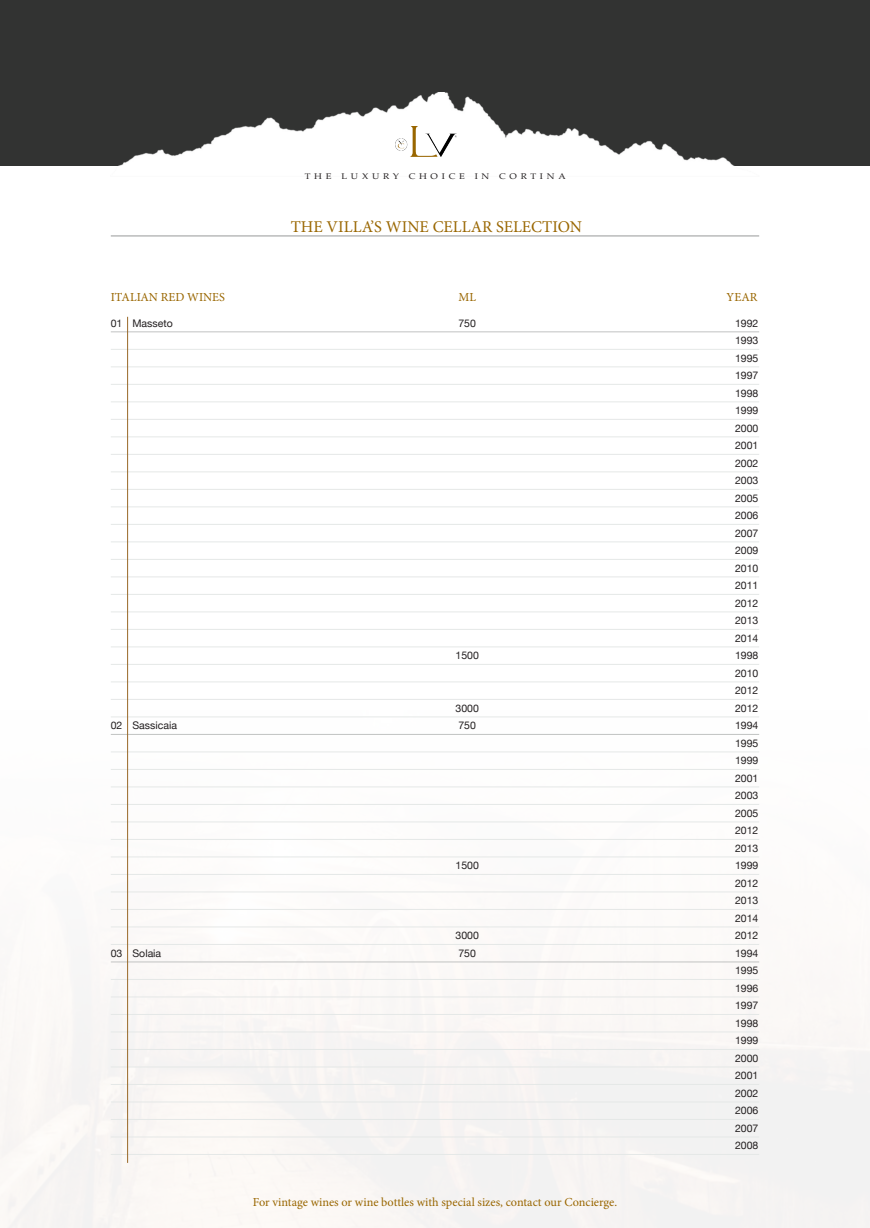
<style>
.page{position:relative;width:870px;height:1228px;background:#fff}
.page>*{position:absolute;margin:0;border:0;box-sizing:border-box;transform-origin:0 0}
.t1{font:16.45px "Minion Pro";color:#960}
.t2{font:12.25px "Minion Pro";color:#960}
.t3{font:10.5px "Helvetica Neue";color:#231f20}
.t4{font:8.05px "Palatino";letter-spacing:.4em;color:#231f20;scale:1.17 1}
</style>
<div class="page">
<hr style="left:111px;top:332px;width:648px;height:1px;background:#c1c3c2">
<hr style="left:111px;top:349px;width:648px;height:1px;background:#e5e8e7">
<hr style="left:111px;top:769px;width:648px;height:1px;background:#e5e8e7">
<hr style="left:111px;top:489px;width:648px;height:1px;background:#e5e8e7">
<hr style="left:111px;top:909px;width:648px;height:1px;background:#e5e8e7">
<hr style="left:111px;top:629px;width:648px;height:1px;background:#e5e8e7">
<hr style="left:111px;top:1049px;width:648px;height:1px;background:#e5e8e7">
<hr style="left:111px;top:419px;width:648px;height:1px;background:#e5e8e7">
<hr style="left:111px;top:839px;width:648px;height:1px;background:#e5e8e7">
<hr style="left:111px;top:559px;width:648px;height:1px;background:#e5e8e7">
<hr style="left:111px;top:979px;width:648px;height:1px;background:#e5e8e7">
<hr style="left:111px;top:699px;width:648px;height:1px;background:#e5e8e7">
<hr style="left:111px;top:1119px;width:648px;height:1px;background:#e5e8e7">
<hr style="left:111px;top:1154px;width:648px;height:1px;background:#e5e8e7">
<hr style="left:111px;top:367px;width:648px;height:1px;background:#e5e8e7">
<hr style="left:111px;top:787px;width:648px;height:1px;background:#e5e8e7">
<hr style="left:111px;top:507px;width:648px;height:1px;background:#e5e8e7">
<hr style="left:111px;top:927px;width:648px;height:1px;background:#e5e8e7">
<hr style="left:111px;top:647px;width:648px;height:1px;background:#e5e8e7">
<hr style="left:111px;top:1067px;width:648px;height:1px;background:#e5e8e7">
<hr style="left:111px;top:437px;width:648px;height:1px;background:#e5e8e7">
<hr style="left:111px;top:857px;width:648px;height:1px;background:#e5e8e7">
<hr style="left:111px;top:577px;width:648px;height:1px;background:#e5e8e7">
<hr style="left:111px;top:997px;width:648px;height:1px;background:#e5e8e7">
<hr style="left:111px;top:717px;width:648px;height:1px;background:#e5e8e7">
<hr style="left:111px;top:1137px;width:648px;height:1px;background:#e5e8e7">
<hr style="left:111px;top:384px;width:648px;height:1px;background:#e5e8e7">
<hr style="left:111px;top:804px;width:648px;height:1px;background:#e5e8e7">
<hr style="left:111px;top:524px;width:648px;height:1px;background:#e5e8e7">
<hr style="left:111px;top:944px;width:648px;height:1px;background:#e5e8e7">
<hr style="left:111px;top:664px;width:648px;height:1px;background:#e5e8e7">
<hr style="left:111px;top:1084px;width:648px;height:1px;background:#e5e8e7">
<hr style="left:111px;top:454px;width:648px;height:1px;background:#e5e8e7">
<hr style="left:111px;top:874px;width:648px;height:1px;background:#e5e8e7">
<hr style="left:111px;top:594px;width:648px;height:1px;background:#e5e8e7">
<hr style="left:111px;top:1014px;width:648px;height:1px;background:#e5e8e7">
<hr style="left:111px;top:734px;width:648px;height:1px;background:#c1c3c2">
<hr style="left:111px;top:402px;width:648px;height:1px;background:#e5e8e7">
<hr style="left:111px;top:822px;width:648px;height:1px;background:#e5e8e7">
<hr style="left:111px;top:542px;width:648px;height:1px;background:#e5e8e7">
<hr style="left:111px;top:962px;width:648px;height:1px;background:#c1c3c2">
<hr style="left:111px;top:682px;width:648px;height:1px;background:#e5e8e7">
<hr style="left:111px;top:1102px;width:648px;height:1px;background:#e5e8e7">
<hr style="left:111px;top:472px;width:648px;height:1px;background:#e5e8e7">
<hr style="left:111px;top:892px;width:648px;height:1px;background:#e5e8e7">
<hr style="left:111px;top:612px;width:648px;height:1px;background:#e5e8e7">
<hr style="left:111px;top:1032px;width:648px;height:1px;background:#e5e8e7">
<hr style="left:111px;top:752px;width:648px;height:1px;background:#e5e8e7">
<hr style="left:127px;top:317px;width:1px;height:846px;background:#996827">
<div style="left:0;top:0;width:870px;height:166px;background:#323332"></div>
<img style="left:118px;top:92px;width:617px;height:74px">
<img style="left:396px;top:126px;width:61px;height:30px">
<hr style="left:111px;top:236px;width:648px;height:1px;background:#989999">
<p class="t4" style="left:305px;top:170px;width:224px">THE LUXURY CHOICE IN CORTINA</p>
<h1 class="t1" style="left:291px;top:215px;width:293px">THE VILLA’S WINE CELLAR SELECTION</h1>
<p class="t2" style="left:111px;top:288px;width:116px">ITALIAN RED WINES</p>
<p class="t2" style="left:458px;top:288px;width:19px">ML</p>
<p class="t2" style="left:726px;top:288px;width:32px">YEAR</p>
<p class="t3" style="left:111px;top:315px;width:63px">01 Masseto</p>
<p class="t3" style="left:458px;top:315px;width:19px">750</p>
<p class="t3" style="left:735px;top:315px;width:25px">1992</p>
<p class="t3" style="left:735px;top:333px;width:25px">1993</p>
<p class="t3" style="left:735px;top:350px;width:25px">1995</p>
<p class="t3" style="left:735px;top:368px;width:25px">1997</p>
<p class="t3" style="left:735px;top:385px;width:25px">1998</p>
<p class="t3" style="left:735px;top:403px;width:25px">1999</p>
<p class="t3" style="left:735px;top:420px;width:25px">2000</p>
<p class="t3" style="left:735px;top:438px;width:25px">2001</p>
<p class="t3" style="left:735px;top:455px;width:25px">2002</p>
<p class="t3" style="left:735px;top:473px;width:25px">2003</p>
<p class="t3" style="left:735px;top:490px;width:25px">2005</p>
<p class="t3" style="left:735px;top:508px;width:25px">2006</p>
<p class="t3" style="left:735px;top:525px;width:25px">2007</p>
<p class="t3" style="left:735px;top:543px;width:25px">2009</p>
<p class="t3" style="left:735px;top:560px;width:25px">2010</p>
<p class="t3" style="left:735px;top:578px;width:25px">2011</p>
<p class="t3" style="left:735px;top:595px;width:25px">2012</p>
<p class="t3" style="left:735px;top:613px;width:25px">2013</p>
<p class="t3" style="left:735px;top:630px;width:25px">2014</p>
<p class="t3" style="left:455px;top:648px;width:25px">1500</p>
<p class="t3" style="left:735px;top:648px;width:25px">1998</p>
<p class="t3" style="left:735px;top:665px;width:25px">2010</p>
<p class="t3" style="left:735px;top:683px;width:25px">2012</p>
<p class="t3" style="left:455px;top:700px;width:25px">3000</p>
<p class="t3" style="left:735px;top:700px;width:25px">2012</p>
<p class="t3" style="left:111px;top:718px;width:68px">02 Sassicaia</p>
<p class="t3" style="left:458px;top:718px;width:19px">750</p>
<p class="t3" style="left:735px;top:718px;width:25px">1994</p>
<p class="t3" style="left:735px;top:735px;width:25px">1995</p>
<p class="t3" style="left:735px;top:753px;width:25px">1999</p>
<p class="t3" style="left:735px;top:770px;width:25px">2001</p>
<p class="t3" style="left:735px;top:788px;width:25px">2003</p>
<p class="t3" style="left:735px;top:805px;width:25px">2005</p>
<p class="t3" style="left:735px;top:823px;width:25px">2012</p>
<p class="t3" style="left:735px;top:840px;width:25px">2013</p>
<p class="t3" style="left:455px;top:858px;width:25px">1500</p>
<p class="t3" style="left:735px;top:858px;width:25px">1999</p>
<p class="t3" style="left:735px;top:875px;width:25px">2012</p>
<p class="t3" style="left:735px;top:893px;width:25px">2013</p>
<p class="t3" style="left:735px;top:910px;width:25px">2014</p>
<p class="t3" style="left:455px;top:928px;width:25px">3000</p>
<p class="t3" style="left:735px;top:928px;width:25px">2012</p>
<p class="t3" style="left:111px;top:945px;width:52px">03 Solaia</p>
<p class="t3" style="left:458px;top:945px;width:19px">750</p>
<p class="t3" style="left:735px;top:945px;width:25px">1994</p>
<p class="t3" style="left:735px;top:963px;width:25px">1995</p>
<p class="t3" style="left:735px;top:980px;width:25px">1996</p>
<p class="t3" style="left:735px;top:998px;width:25px">1997</p>
<p class="t3" style="left:735px;top:1015px;width:25px">1998</p>
<p class="t3" style="left:735px;top:1033px;width:25px">1999</p>
<p class="t3" style="left:735px;top:1050px;width:25px">2000</p>
<p class="t3" style="left:735px;top:1068px;width:25px">2001</p>
<p class="t3" style="left:735px;top:1085px;width:25px">2002</p>
<p class="t3" style="left:735px;top:1103px;width:25px">2006</p>
<p class="t3" style="left:735px;top:1120px;width:25px">2007</p>
<p class="t3" style="left:735px;top:1138px;width:25px">2008</p>
<p class="t2" style="left:253px;top:1194px;width:366px">For vintage wines or wine bottles with special sizes, contact our Concierge.</p>
</div>
